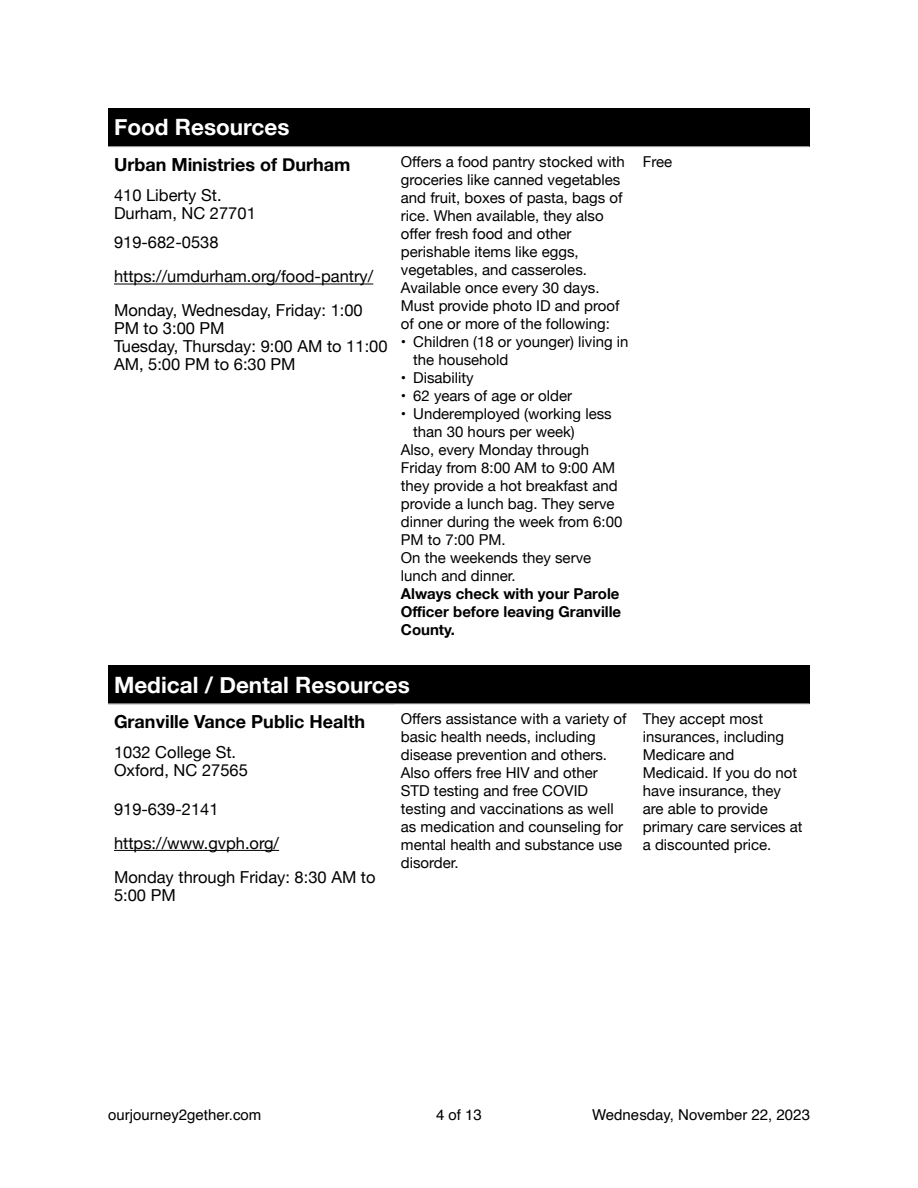
<style>
.page{position:relative;width:918px;height:1188px;background:#fff}
.page>*{position:absolute;margin:0;border:0;box-sizing:border-box;transform-origin:0 0}
.t1{font:700 22.5px "Helvetica Neue";color:#fff}
.t2{font:700 18px "Helvetica Neue";color:#000}
.t3{font:16.5px/18px "Helvetica Neue";color:#000}
.t4{font:15px/18px "Helvetica Neue";color:#000}
.t5{font:700 15px/18px "Helvetica Neue";color:#000;text-align:justify}
.t6{font:15px "Helvetica";color:#000}
</style>
<div class="page">
<hr style="left:114px;top:284px;width:259px;height:1px;background:#000">
<div style="left:395px;top:108px;width:414px;height:39px;background:#000"></div>
<hr style="left:395px;top:146px;width:414px;height:1px;background:#a6a6a6">
<div style="left:108px;top:108px;width:287px;height:39px;background:#000"></div>
<hr style="left:108px;top:146px;width:287px;height:1px;background:#a6a6a6">
<div style="left:108px;top:665px;width:701px;height:39px;background:#000"></div>
<hr style="left:114px;top:850px;width:165px;height:1px;background:#000">
<hr style="left:108px;top:704px;width:701px;height:1px;background:#a6a6a6">
<h1 class="t1" style="left:114px;top:114px;width:177px">Food Resources</h1>
<p class="t2" style="left:114px;top:153px;width:238px">Urban Ministries of Durham</p>
<p class="t4" style="left:401px;top:152px;width:225px">Offers a food pantry stocked with groceries like canned vegetables and fruit, boxes of pasta, bags of rice. When available, they also offer fresh food and other perishable items like eggs, vegetables, and casseroles.<br>Available once every 30 days.<br>Must provide photo ID and proof of one or more of the following:</p>
<p class="t4" style="left:413px;top:332px;width:217px;text-indent:-12px">• Children (18 or younger) living in the household</p>
<p class="t4" style="left:401px;top:368px;width:74px">• Disability</p>
<p class="t4" style="left:401px;top:386px;width:173px">• 62 years of age or older</p>
<p class="t4" style="left:401px;top:404px;width:212px">• Underemployed (working less</p>
<p class="t4" style="left:413px;top:422px;width:163px">than 30 hours per week)</p>
<p class="t4" style="left:401px;top:440px;width:190px">Also, every Monday through</p>
<p class="t4" style="left:401px;top:458px;width:216px">Friday from 8:00 AM to 9:00 AM</p>
<p class="t4" style="left:401px;top:476px;width:218px">they provide a hot breakfast and</p>
<p class="t4" style="left:401px;top:494px;width:215px">provide a lunch bag. They serve</p>
<p class="t4" style="left:401px;top:512px;width:223px">dinner during the week from 6:00</p>
<p class="t4" style="left:401px;top:530px;width:106px">PM to 7:00 PM.</p>
<p class="t4" style="left:401px;top:548px;width:192px">On the weekends they serve</p>
<p class="t4" style="left:401px;top:566px;width:116px">lunch and dinner.</p>
<p class="t5" style="left:401px;top:584px;width:222px">Always check with your Parole Officer before leaving Granville County.</p>
<p class="t3" style="left:114px;top:186px;width:143px">410 Liberty St.<br>Durham, NC 27701</p>
<p class="t3" style="left:114px;top:225px;width:261px;line-height:34px">919-682-0538 https://umdurham.org/food-pantry/<br>Monday, Wednesday, Friday: 1:00</p>
<p class="t3" style="left:114px;top:319px;width:275px">PM to 3:00 PM<br>Tuesday, Thursday: 9:00 AM to 11:00<br>AM, 5:00 PM to 6:30 PM</p>
<h1 class="t1" style="left:114px;top:671px;width:297px">Medical / Dental Resources</h1>
<p class="t4" style="left:643px;top:152px;width:31px">Free</p>
<p class="t2" style="left:114px;top:711px;width:253px">Granville Vance Public Health</p>
<p class="t4" style="left:401px;top:710px;width:227px">Offers assistance with a variety of basic health needs, including disease prevention and others.<br>Also offers free HIV and other<br>STD testing and free COVID testing and vaccinations as well as medication and counseling for mental health and substance use disorder.</p>
<p class="t4" style="left:643px;top:710px;width:161px">They accept most insurances, including<br>Medicare and<br>Medicaid. If you do not have insurance, they are able to provide primary care services at a discounted price.</p>
<p class="t3" style="left:114px;top:743px;width:135px">1032 College St.<br>Oxford, NC 27565</p>
<p class="t3" style="left:114px;top:792px;width:263px;line-height:34px">919-639-2141 https://www.gvph.org/<br>Monday through Friday: 8:30 AM to</p>
<p class="t3" style="left:114px;top:886px;width:63px">5:00 PM</p>
<p class="t6" style="left:108px;top:1108px;width:155px">ourjourney2gether.com</p>
<p class="t6" style="left:436px;top:1108px;width:47px">4 of 13</p>
<p class="t6" style="left:592px;top:1108px;width:219px">Wednesday, November 22, 2023</p>
</div>
